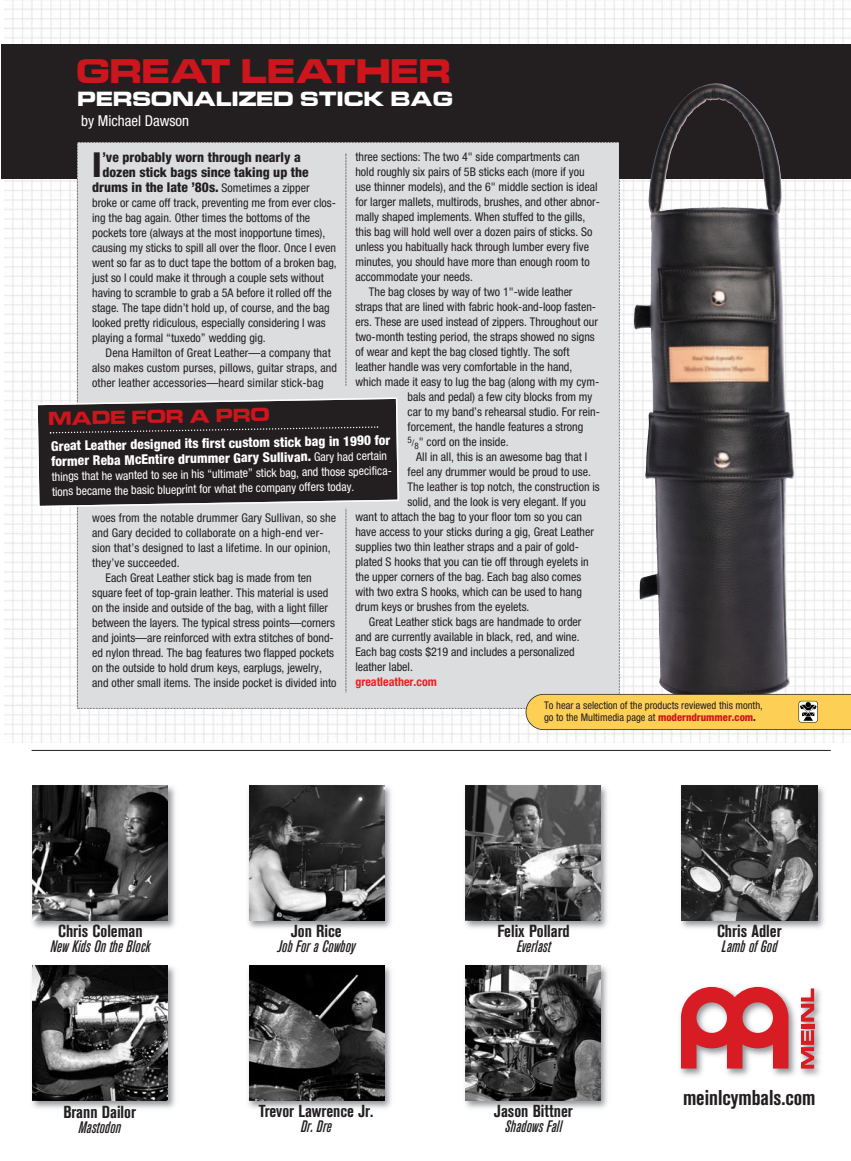
<style>
.page{position:relative;width:851px;height:1161px;background:#fff}
.page>*{position:absolute;margin:0;border:0;box-sizing:border-box;transform-origin:0 0}
.t1{font:800 condensed 34.5px "Helvetica Neue";color:#231f20}
.t2{font:700 30px "Micro Technic Ext";color:#cd151d}
.t3{font:21.3px "Akzidenz Grotesk BE Bold Cn+OIDGDA";color:#231f20}
.t4{font:700 18px "Micro Technic Ext";color:#fff}
.t5{font:17.25px "Akzidenz Grotesk BE Bold Cn+OIDGDA";color:#231f20}
.t6{font:16.5px "Akzidenz Grotesk BE Md Cn It+HCWCPS";color:#231f20}
.t7{font:700 16.5px "Micro Technic Ext";color:#cd151d}
.t8{font:condensed 15px "Helvetica Neue";color:#fff}
.t9{font:800 condensed 13.5px/15px "Helvetica Neue";color:#fff}
.t10{font:800 condensed 13.5px "Helvetica Neue";color:#231f20}
.t11{font:condensed 12px/15px "Helvetica Neue";color:#231f20}
.t12{font:condensed 12px/15px "Helvetica Neue";color:#fff}
.t13{font:700 condensed 12px "Helvetica Neue";color:#ee1d23}
.t14{font:condensed 10.5px/12px "Helvetica Neue";color:#231f20}
.s1{font-size:9px}
.s2{font-weight:400;font-size:12px}
.s3{font-weight:800;color:#cd151d}
.s4{font-weight:800}
</style>
<div class="page">
<img style="left:5px;top:0;width:845px;height:742px">
<div style="left:2px;top:44px;width:848px;height:135px;background:#231f20"></div>
<img style="left:747px;top:99px;width:27px;height:43px">
<hr style="left:32px;top:750px;width:798px;height:1px;background:#231f20">
<svg style="left:38px;top:142px;width:812px;height:588px"></svg>
<img style="left:32px;top:785px;width:143px;height:144px">
<img style="left:33px;top:786px;width:135px;height:135px">
<img style="left:248px;top:785px;width:143px;height:144px">
<img style="left:249px;top:786px;width:135px;height:135px">
<img style="left:465px;top:785px;width:142px;height:144px">
<img style="left:465px;top:786px;width:135px;height:135px">
<img style="left:681px;top:785px;width:143px;height:144px">
<img style="left:682px;top:786px;width:135px;height:135px">
<img style="left:32px;top:965px;width:143px;height:144px">
<img style="left:33px;top:966px;width:135px;height:135px">
<img style="left:248px;top:965px;width:143px;height:144px">
<img style="left:249px;top:966px;width:135px;height:135px">
<img style="left:465px;top:965px;width:142px;height:144px">
<img style="left:465px;top:966px;width:135px;height:135px">
<img style="left:680px;top:986px;width:141px;height:90px">
<svg style="left:681px;top:987px;width:107px;height:82px"></svg>
<svg style="left:801px;top:1030px;width:13px;height:39px"></svg>
<hr style="left:801px;top:1024px;width:13px;height:4px;background:#d81c23">
<svg style="left:801px;top:988px;width:13px;height:34px"></svg>
<h2 class="t2" style="left:76px;top:55px;width:376px">GREAT LEATHER</h2>
<h3 class="t4" style="left:78px;top:89px;width:377px">PERSONALIZED STICK BAG</h3>
<p class="t8" style="left:81px;top:116px;width:109px">by Michael Dawson</p>
<h1 class="t1" style="left:92px;top:153px;width:11px">I</h1>
<p class="t10" style="left:102px;top:153px;width:200px">’ve probably worn through nearly a</p>
<p class="t11" style="left:355px;top:151px;width:226px">three sections: The two 4" side compartments can</p>
<p class="t11" style="left:355px;top:166px;width:231px">hold roughly six pairs of 5B sticks each (more if you</p>
<p class="t11" style="left:355px;top:181px;width:243px">use thinner models), and the 6" middle section is ideal</p>
<p class="t11" style="left:355px;top:196px;width:246px">for larger mallets, multirods, brushes, and other abnor-</p>
<p class="t11" style="left:355px;top:211px;width:231px">mally shaped implements. When stuffed to the gills,</p>
<p class="t11" style="left:355px;top:226px;width:239px">this bag will hold well over a dozen pairs of sticks. So</p>
<p class="t11" style="left:355px;top:241px;width:235px">unless you habitually hack through lumber every five</p>
<p class="t11" style="left:355px;top:256px;width:236px">minutes, you should have more than enough room to</p>
<p class="t11" style="left:355px;top:271px;width:119px">accommodate your needs.</p>
<p class="t11" style="left:369px;top:286px;width:205px">The bag closes by way of two 1"-wide leather</p>
<p class="t11" style="left:355px;top:301px;width:242px">straps that are lined with fabric hook-and-loop fasten-</p>
<p class="t11" style="left:355px;top:316px;width:244px">ers. These are used instead of zippers. Throughout our</p>
<p class="t11" style="left:355px;top:331px;width:241px">two-month testing period, the straps showed no signs</p>
<p class="t11" style="left:355px;top:346px;width:215px">of wear and kept the bag closed tightly. The soft</p>
<p class="t11" style="left:355px;top:361px;width:218px">leather handle was very comfortable in the hand,</p>
<p class="t11" style="left:355px;top:376px;width:245px">which made it easy to lug the bag (along with my cym-</p>
<p class="t11" style="left:407px;top:391px;width:186px">bals and pedal) a few city blocks from my</p>
<p class="t11" style="left:407px;top:406px;width:194px">car to my band’s rehearsal studio. For rein-</p>
<p class="t11" style="left:407px;top:421px;width:177px">forcement, the handle features a strong</p>
<p class="t11" style="left:407px;top:436px;width:103px"><sup>5</sup><span class="s1">/</span><sub>8</sub>" cord on the inside.</p>
<p class="t11" style="left:416px;top:451px;width:172px">All in all, this is an awesome bag that I</p>
<p class="t11" style="left:407px;top:466px;width:185px">feel any drummer would be proud to use.</p>
<p class="t11" style="left:407px;top:481px;width:194px">The leather is top notch, the construction is</p>
<p class="t11" style="left:407px;top:496px;width:180px">solid, and the look is very elegant. If you</p>
<p class="t11" style="left:355px;top:511px;width:228px">want to attach the bag to your floor tom so you can</p>
<p class="t11" style="left:355px;top:526px;width:240px">have access to your sticks during a gig, Great Leather</p>
<p class="t11" style="left:355px;top:541px;width:225px">supplies two thin leather straps and a pair of gold-</p>
<p class="t11" style="left:355px;top:556px;width:235px">plated S hooks that you can tie off through eyelets in</p>
<p class="t11" style="left:355px;top:571px;width:227px">the upper corners of the bag. Each bag also comes</p>
<p class="t11" style="left:355px;top:586px;width:228px">with two extra S hooks, which can be used to hang</p>
<p class="t11" style="left:355px;top:601px;width:175px">drum keys or brushes from the eyelets.</p>
<p class="t11" style="left:369px;top:616px;width:214px">Great Leather stick bags are handmade to order</p>
<p class="t11" style="left:355px;top:631px;width:226px">and are currently available in black, red, and wine.</p>
<p class="t11" style="left:355px;top:646px;width:221px">Each bag costs $219 and includes a personalized</p>
<p class="t11" style="left:355px;top:661px;width:59px">leather label.</p>
<p class="t13" style="left:355px;top:678px;width:83px">greatleather.com</p>
<p class="t10" style="left:102px;top:168px;width:208px">dozen stick bags since taking up the</p>
<p class="t10" style="left:92px;top:183px;width:219px">drums in the late ’80s. <span class="s2">Sometimes a zipper</span></p>
<p class="t11" style="left:92px;top:197px;width:246px">broke or came off track, preventing me from ever clos&shy;ing the bag again. Other times the bottoms of the pockets tore (always at the most inopportune times), causing my sticks to spill all over the floor. Once I even went so far as to duct tape the bottom of a broken bag, just so I could make it through a couple sets without having to scramble to grab a 5A before it rolled off the stage. The tape didn’t hold up, of course, and the bag looked pretty ridiculous, especially considering I was playing a formal “tuxedo” wedding gig.</p>
<p class="t11" style="left:92px;top:347px;width:246px;text-indent:14px">Dena Hamilton of Great Leather—a company that also makes custom purses, pillows, guitar straps, and other leather accessories—heard similar stick-bag</p>
<h3 class="t7" style="left:48px;top:410px;width:223px;rotate:-1deg">MADE FOR A PRO</h3>
<p class="t9" style="left:51px;top:440px;width:341px;rotate:-1deg">Great Leather designed its first custom stick bag in 1990 for former Reba McEntire drummer Gary Sullivan. <span class="s2">Gary had certain</span></p>
<p class="t12" style="left:52px;top:470px;width:343px;rotate:-1deg">things that he wanted to see in his “ultimate” stick bag, and those specifica&shy;tions became the basic blueprint for what the company offers today.</p>
<p class="t11" style="left:92px;top:512px;width:245px">woes from the notable drummer Gary Sullivan, so she</p>
<p class="t11" style="left:92px;top:527px;width:233px">and Gary decided to collaborate on a high-end ver-</p>
<p class="t11" style="left:92px;top:542px;width:240px">sion that’s designed to last a lifetime. In our opinion,</p>
<p class="t11" style="left:92px;top:557px;width:89px">they’ve succeeded.</p>
<p class="t11" style="left:106px;top:572px;width:207px">Each Great Leather stick bag is made from ten</p>
<p class="t11" style="left:92px;top:587px;width:237px">square feet of top-grain leather. This material is used</p>
<p class="t11" style="left:92px;top:602px;width:237px">on the inside and outside of the bag, with a light filler</p>
<p class="t11" style="left:92px;top:617px;width:244px">between the layers. The typical stress points—corners</p>
<p class="t11" style="left:92px;top:632px;width:243px">and joints—are reinforced with extra stitches of bond-</p>
<p class="t11" style="left:92px;top:647px;width:243px">ed nylon thread. The bag features two flapped pockets</p>
<p class="t11" style="left:92px;top:662px;width:231px">on the outside to hold drum keys, earplugs, jewelry,</p>
<p class="t11" style="left:92px;top:677px;width:246px">and other small items. The inside pocket is divided into</p>
<h3 class="t5" style="left:58px;top:921px;width:86px">Chris Coleman</h3>
<h3 class="t6" style="left:50px;top:937px;width:101px">New Kids On the Block</h3>
<h3 class="t5" style="left:63px;top:1102px;width:74px">Brann Dailor</h3>
<h3 class="t6" style="left:78px;top:1117px;width:44px">Mastodon</h3>
<h3 class="t5" style="left:291px;top:921px;width:52px">Jon Rice</h3>
<h3 class="t6" style="left:277px;top:937px;width:79px">Job For a Cowboy</h3>
<h3 class="t5" style="left:259px;top:1101px;width:116px">Trevor Lawrence Jr.</h3>
<h3 class="t6" style="left:301px;top:1117px;width:32px">Dr. Dre</h3>
<p class="t14" style="left:544px;top:700px;width:220px">To hear a selection of the products reviewed this month, go to the Multimedia page at <span class="s3">moderndrummer.com</span><span class="s4">.</span></p>
<h3 class="t5" style="left:497px;top:921px;width:74px">Felix Pollard</h3>
<h3 class="t6" style="left:516px;top:937px;width:35px">Everlast</h3>
<h3 class="t5" style="left:494px;top:1101px;width:80px">Jason Bittner</h3>
<h3 class="t6" style="left:505px;top:1117px;width:59px">Shadows Fall</h3>
<h3 class="t5" style="left:717px;top:921px;width:66px">Chris Adler</h3>
<h3 class="t6" style="left:721px;top:937px;width:57px">Lamb of God</h3>
<h3 class="t3" style="left:683px;top:1085px;width:134px">meinlcymbals.com</h3>
</div>
